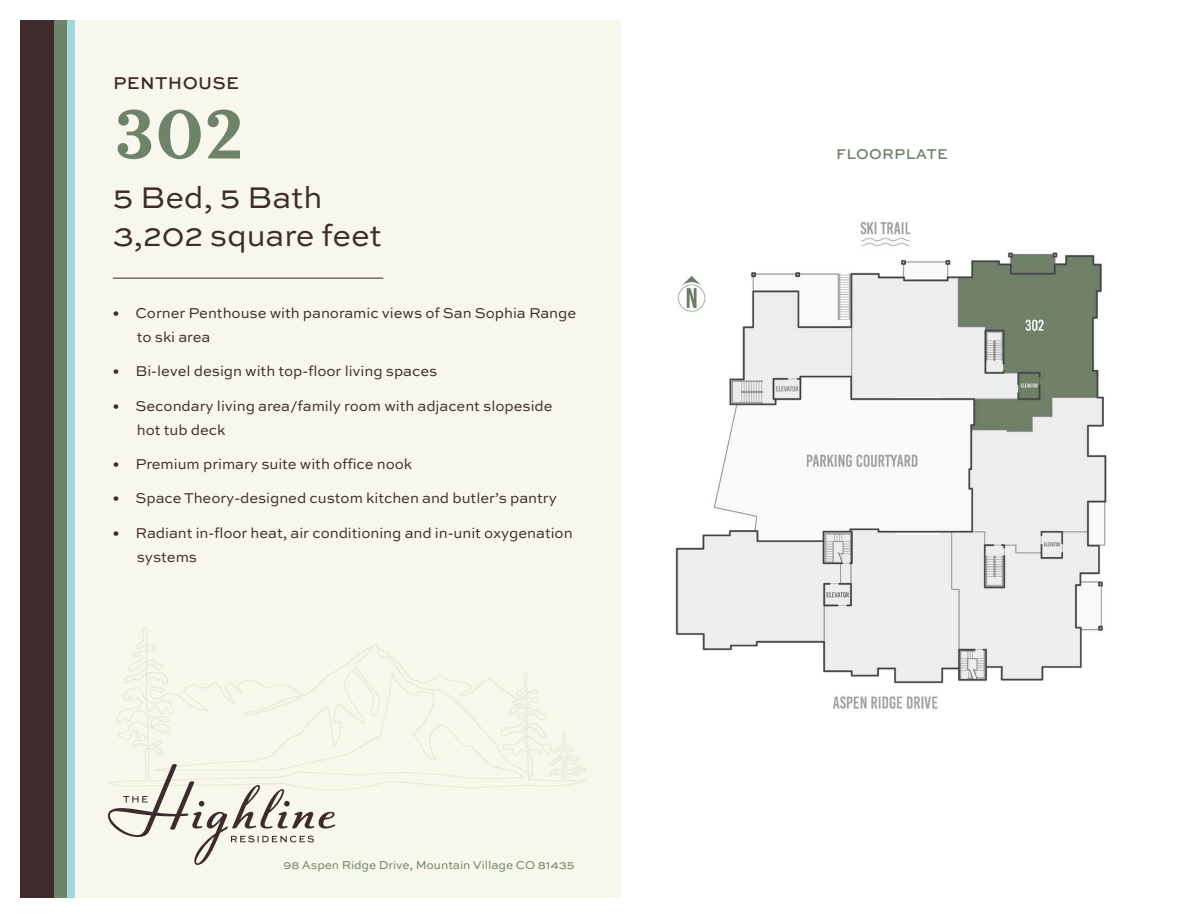
<style>
.page{position:relative;width:1188px;height:918px;background:#fff}
.page>*{position:absolute;margin:0;border:0;box-sizing:border-box;transform-origin:0 0}
.t1{font:700 69px "Quiche Text";color:#6f8369}
.t2{font:31.5px/37.3px "Sweet Sans Pro";letter-spacing:-.005em;color:#3d2b2d}
.t3{font:500 18px "Sweet Sans Pro";letter-spacing:.02em;color:#3d2b2d}
.t4{font:15px/24px "Sweet Sans Pro";letter-spacing:-.005em;color:#3d2b2d}
.t5{font:500 15px "Sweet Sans Pro";letter-spacing:.02em;color:#6f8369}
.t6{font:12px "Sweet Sans Pro";letter-spacing:-.005em;color:#6f8369}
</style>
<div class="page">
<div style="left:75px;top:20px;width:546px;height:878px;background:#f7f7eb"></div>
<svg style="left:104px;top:641px;width:488px;height:165px;background:#f5f5e9"></svg>
<svg style="left:115px;top:626px;width:409px;height:180px;background:#f6f6e9"></svg>
<hr style="left:113px;top:278px;width:270px;height:1px;background:#3d2b2d">
<svg style="left:108px;top:764px;width:227px;height:101px;background:#e1dfd4"></svg>
<div style="left:20px;top:20px;width:34px;height:878px;background:#3d2b2d"></div>
<div style="left:54px;top:20px;width:14px;height:878px;background:#6f8369"></div>
<div style="left:68px;top:20px;width:7px;height:878px;background:#9fd9db"></div>
<img style="left:675px;top:222px;width:432px;height:487px">
<p class="t3" style="left:113px;top:70px;width:128px">PENTHOUSE</p>
<h1 class="t1" style="left:113px;top:93px;width:133px">302</h1>
<h2 class="t2" style="left:113px;top:178px;width:271px">5 Bed, 5 Bath<br>3,202 square feet</h2>
<p class="t4" style="left:137px;top:300px;width:441px;text-indent:-24px">• Corner Penthouse with panoramic views of San Sophia Range to ski area</p>
<p class="t4" style="left:113px;top:359px;width:326px">• Bi-level design with top-floor living spaces</p>
<p class="t4" style="left:137px;top:393px;width:417px;text-indent:-24px">• Secondary living area/family room with adjacent slopeside hot tub deck</p>
<p class="t4" style="left:113px;top:451px;width:301px">• Premium primary suite with office nook</p>
<p class="t4" style="left:113px;top:486px;width:446px">• Space Theory-designed custom kitchen and butler’s pantry</p>
<p class="t4" style="left:137px;top:520px;width:437px;text-indent:-24px">• Radiant in-floor heat, air conditioning and in-unit oxygenation systems</p>
<p class="t6" style="left:284px;top:856px;width:293px">98 Aspen Ridge Drive, Mountain Village CO 81435</p>
<p class="t5" style="left:836px;top:143px;width:113px">FLOORPLATE</p>
</div>
